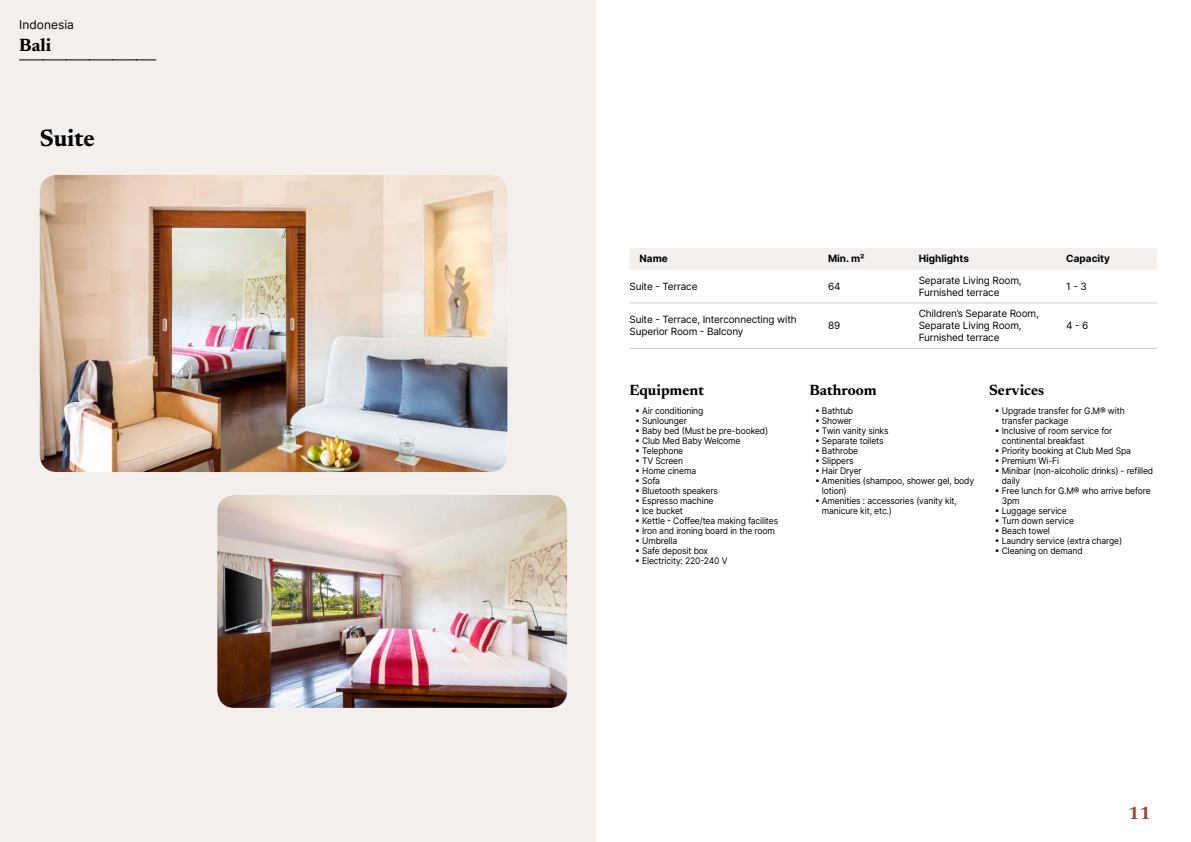
<style>
.page{position:relative;width:1191px;height:842px;background:#fff}
.page>*{position:absolute;margin:0;border:0;box-sizing:border-box;transform-origin:0 0}
.t1{font:700 24px "Newsreader 24 pt";color:#000}
.t2{font:700 18px "Newsreader 24 pt";color:#000}
.t3{font:700 18px "Newsreader 24 pt";color:#9d432c}
.t4{font:700 15px "Newsreader 24 pt";color:#000}
.t5{font:12px "Inter";color:#000}
.t6{font:10px/12px "Inter";letter-spacing:-.015em;color:#000}
.t7{font:700 10px "Inter";color:#000}
.t8{font:9px/10px "Inter";letter-spacing:-.015em;color:#000;scale:.95 1}
</style>
<div class="page">
<div style="left:0;top:0;width:595px;height:842px;background:#f3efec"></div>
<img style="left:40px;top:175px;width:467px;height:297px">
<img style="left:217px;top:495px;width:350px;height:213px">
<svg style="left:20px;top:60px;width:136px;height:1px"></svg>
<div style="left:630px;top:248px;width:527px;height:21px;background:#f3efec"></div>
<hr style="left:629px;top:302px;width:199px;height:1px;background:#d6cdc1">
<hr style="left:828px;top:302px;width:90px;height:1px;background:#d6cdc1">
<hr style="left:918px;top:302px;width:148px;height:1px;background:#d6cdc1">
<hr style="left:1066px;top:302px;width:91px;height:1px;background:#d6cdc1">
<hr style="left:629px;top:348px;width:199px;height:1px;background:#d6cdc1">
<hr style="left:828px;top:348px;width:90px;height:1px;background:#d6cdc1">
<hr style="left:918px;top:348px;width:148px;height:1px;background:#d6cdc1">
<hr style="left:1066px;top:348px;width:91px;height:1px;background:#d6cdc1">
<h3 class="t5" style="left:19px;top:17px;width:56px">Indonesia</h3>
<h2 class="t2" style="left:19px;top:37px;width:33px">Bali</h2>
<h1 class="t1" style="left:40px;top:128px;width:57px">Suite</h1>
<p class="t7" style="left:639px;top:253px;width:30px">Name</p>
<p class="t7" style="left:828px;top:253px;width:38px">Min. m²</p>
<p class="t7" style="left:918px;top:253px;width:52px">Highlights</p>
<p class="t7" style="left:1066px;top:253px;width:45px">Capacity</p>
<p class="t6" style="left:629px;top:280px;width:70px">Suite - Terrace</p>
<p class="t6" style="left:828px;top:280px;width:14px">64</p>
<p class="t6" style="left:918px;top:274px;width:104px">Separate Living Room,<br>Furnished terrace</p>
<p class="t6" style="left:1066px;top:280px;width:22px">1 - 3</p>
<p class="t6" style="left:629px;top:313px;width:169px">Suite - Terrace, Interconnecting with<br>Superior Room - Balcony</p>
<p class="t6" style="left:828px;top:319px;width:14px">89</p>
<p class="t6" style="left:918px;top:307px;width:122px">Children’s Separate Room,<br>Separate Living Room,<br>Furnished terrace</p>
<p class="t6" style="left:1066px;top:319px;width:24px">4 - 6</p>
<h3 class="t4" style="left:629px;top:384px;width:76px">Equipment</h3>
<p class="t8" style="left:635px;top:405px;width:73px">• Air conditioning</p>
<p class="t8" style="left:635px;top:415px;width:56px">• Sunlounger</p>
<p class="t8" style="left:635px;top:425px;width:141px">• Baby bed (Must be pre-booked)</p>
<p class="t8" style="left:635px;top:435px;width:112px">• Club Med Baby Welcome</p>
<p class="t8" style="left:635px;top:445px;width:52px">• Telephone</p>
<p class="t8" style="left:635px;top:455px;width:52px">• TV Screen</p>
<p class="t8" style="left:635px;top:465px;width:66px">• Home cinema</p>
<p class="t8" style="left:635px;top:475px;width:28px">• Sofa</p>
<p class="t8" style="left:635px;top:485px;width:89px">• Bluetooth speakers</p>
<p class="t8" style="left:635px;top:495px;width:84px">• Espresso machine</p>
<p class="t8" style="left:635px;top:505px;width:52px">• Ice bucket</p>
<p class="t8" style="left:635px;top:515px;width:152px">• Kettle - Coffee/tea making facilites</p>
<p class="t8" style="left:635px;top:525px;width:148px">• Iron and ironing board in the room</p>
<p class="t8" style="left:635px;top:535px;width:46px">• Umbrella</p>
<p class="t8" style="left:635px;top:545px;width:78px">• Safe deposit box</p>
<p class="t8" style="left:635px;top:555px;width:99px">• Electricity: 220-240 V</p>
<h3 class="t4" style="left:809px;top:384px;width:69px">Bathroom</h3>
<p class="t8" style="left:815px;top:405px;width:42px">• Bathtub</p>
<p class="t8" style="left:815px;top:415px;width:40px">• Shower</p>
<p class="t8" style="left:815px;top:425px;width:79px">• Twin vanity sinks</p>
<p class="t8" style="left:815px;top:435px;width:74px">• Separate toilets</p>
<p class="t8" style="left:815px;top:445px;width:47px">• Bathrobe</p>
<p class="t8" style="left:815px;top:455px;width:42px">• Slippers</p>
<p class="t8" style="left:815px;top:465px;width:51px">• Hair Dryer</p>
<p class="t8" style="left:822px;top:475px;width:162px;text-indent:-7px">• Amenities (shampoo, shower gel, body lotion)</p>
<p class="t8" style="left:822px;top:495px;width:144px;text-indent:-7px">• Amenities : accessories (vanity kit, manicure kit, etc.)</p>
<h3 class="t4" style="left:989px;top:384px;width:57px">Services</h3>
<p class="t8" style="left:1001px;top:405px;width:131px;text-indent:-7px">• Upgrade transfer for G.M® with transfer package</p>
<p class="t8" style="left:1001px;top:425px;width:118px;text-indent:-7px">• Inclusive of room service for continental breakfast</p>
<p class="t8" style="left:994px;top:445px;width:145px">• Priority booking at Club Med Spa</p>
<p class="t8" style="left:994px;top:455px;width:69px">• Premium Wi-Fi</p>
<p class="t8" style="left:1001px;top:465px;width:161px;text-indent:-7px">• Minibar (non-alcoholic drinks) - refilled daily</p>
<p class="t8" style="left:1001px;top:485px;width:158px;text-indent:-7px">• Free lunch for G.M® who arrive before<br>3pm</p>
<p class="t8" style="left:994px;top:505px;width:77px">• Luggage service</p>
<p class="t8" style="left:994px;top:515px;width:85px">• Turn down service</p>
<p class="t8" style="left:994px;top:525px;width:59px">• Beach towel</p>
<p class="t8" style="left:994px;top:535px;width:136px">• Laundry service (extra charge)</p>
<p class="t8" style="left:994px;top:545px;width:94px">• Cleaning on demand</p>
<h2 class="t3" style="left:1128px;top:806px;width:24px">11</h2>
</div>
